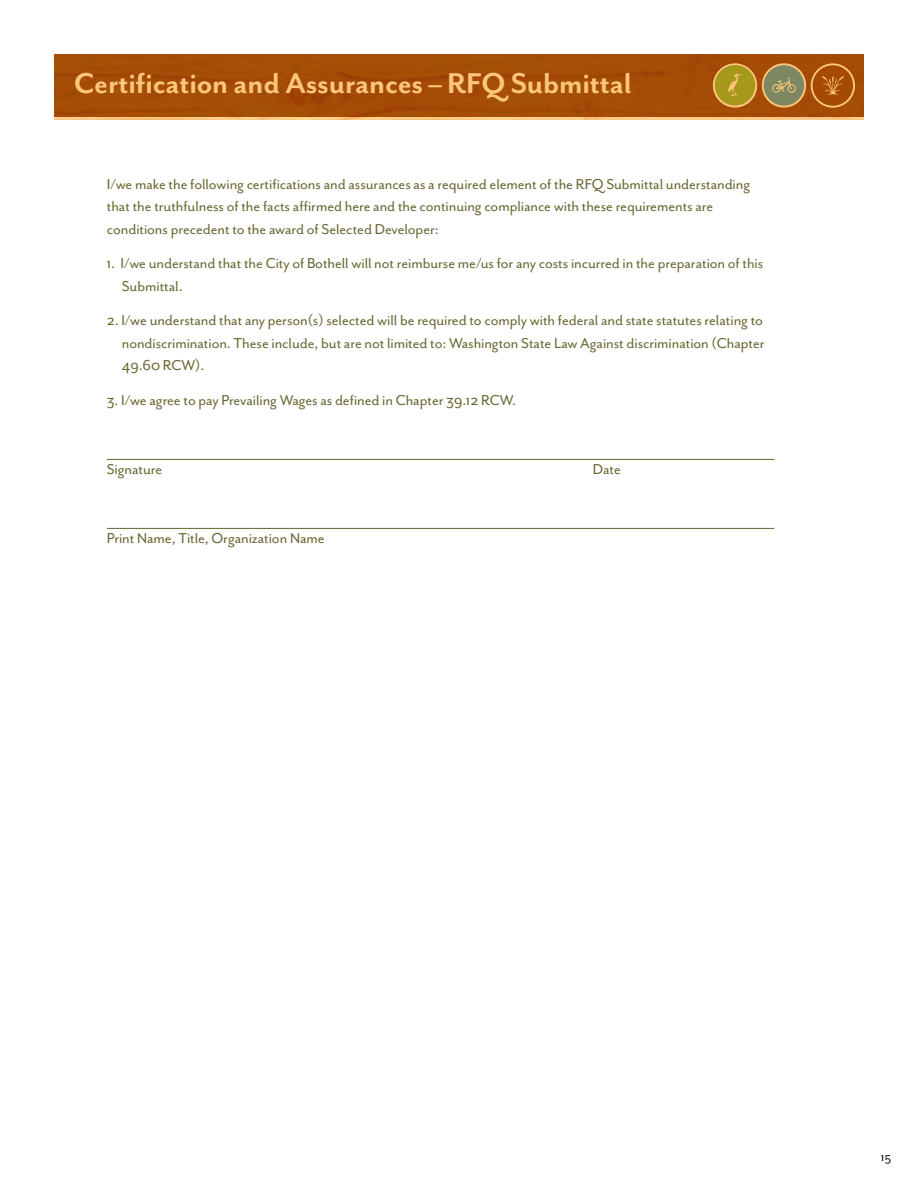
<style>
.page{position:relative;width:918px;height:1188px;background:#fff}
.page>*{position:absolute;margin:0;border:0;box-sizing:border-box;transform-origin:0 0}
.t1{font:33px "Mr Eaves San B";letter-spacing:-.005em;color:#fdc67b}
.t2{font:16.5px/22.5px "Mr Eaves San R";letter-spacing:-.005em;color:#67652f}
.t3{font:13.5px "Mr Eaves San R";color:#000}
</style>
<div class="page">
<img style="left:54px;top:117px;width:810px;height:3px">
<div style="left:54px;top:54px;width:810px;height:63px;background:#a54d06"></div>
<svg style="left:713px;top:63px;width:44px;height:45px"></svg>
<div style="left:715px;top:65px;width:40px;height:41px;background:#a5981b;border-radius:50%"></div>
<svg style="left:728px;top:74px;width:14px;height:23px"></svg>
<svg style="left:762px;top:63px;width:44px;height:45px"></svg>
<div style="left:764px;top:65px;width:40px;height:41px;background:#7d8862;border-radius:50%"></div>
<svg style="left:772px;top:77px;width:24px;height:16px"></svg>
<svg style="left:811px;top:63px;width:44px;height:45px"></svg>
<div style="left:813px;top:65px;width:40px;height:41px;background:#a54a05;border-radius:50%"></div>
<svg style="left:821px;top:76px;width:23px;height:19px"></svg>
<hr style="left:107px;top:459px;width:667px;height:1px;background:#67652f">
<hr style="left:107px;top:528px;width:667px;height:1px;background:#67652f">
<h1 class="t1" style="left:74px;top:65px;width:559px">Certification and Assurances – RFQ Submittal</h1>
<p class="t2" style="left:107px;top:173px;width:645px">I/we make the following certifications and assurances as a required element of the RFQ Submittal understanding that the truthfulness of the facts affirmed here and the continuing compliance with these requirements are conditions precedent to the award of Selected Developer:</p>
<p class="t2" style="left:122px;top:252px;width:643px;text-indent:-15px">1. I/we understand that the City of Bothell will not reimburse me/us for any costs incurred in the preparation of this<br>Submittal.</p>
<p class="t2" style="left:122px;top:309px;width:644px;text-align:justify;text-indent:-15px">2. I/we understand that any person(s) selected will be required to comply with federal and state statutes relating to nondiscrimination. These include, but are not limited to: Washington State Law Against discrimination (Chapter 49.60 RCW).</p>
<p class="t2" style="left:107px;top:389px;width:411px">3. I/we agree to pay Prevailing Wages as defined in Chapter 39.12 RCW.</p>
<p class="t2" style="left:107px;top:458px;width:57px">Signature</p>
<p class="t2" style="left:593px;top:458px;width:30px">Date</p>
<p class="t2" style="left:107px;top:527px;width:219px">Print Name, Title, Organization Name</p>
<p class="t3" style="left:881px;top:1150px;width:12px">15</p>
</div>
